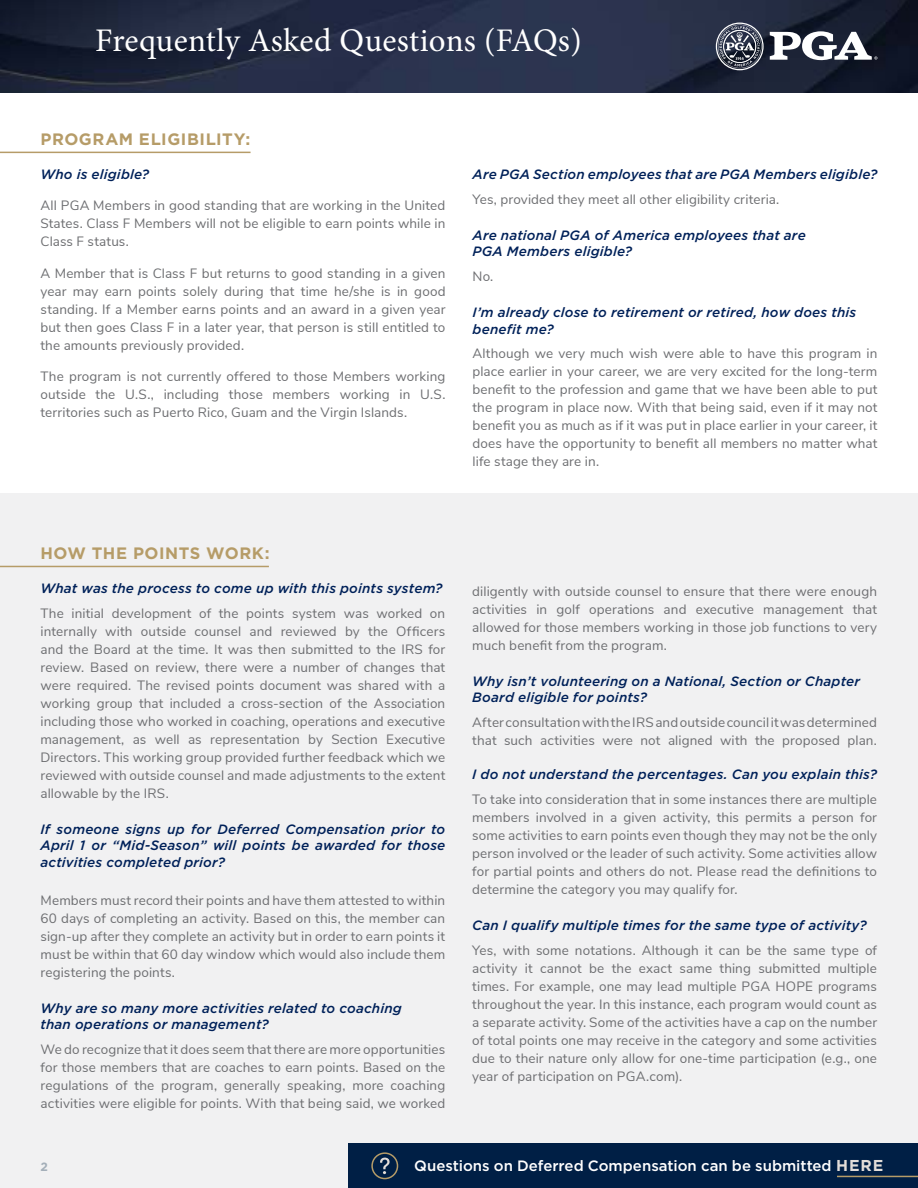
<style>
.page{position:relative;width:918px;height:1188px;background:#fff}
.page>*{position:absolute;margin:0;border:0;box-sizing:border-box;transform-origin:0 0}
.t1{font:33px "Minion Pro";letter-spacing:.005em;color:#fff}
.t2{font:700 16.5px "Gotham";letter-spacing:.035em;color:#b69c68}
.t3{font:500 15px "Gotham";color:#fff}
.t4{font:13.5px/18px "Nunito Sans";letter-spacing:.01em;color:#6d6e71;text-align:justify}
.t5{font:italic 500 13.5px/16.2px "Gotham";letter-spacing:.01em;color:#002159}
.t6{font:700 12px "Gotham";color:#a4afb9}
.s1{font-weight:700;font-size:15.75px;color:#e2ddd9}
</style>
<div class="page">
<img style="left:0;top:0;width:918px;height:93px">
<div style="left:0;top:494px;width:918px;height:694px;background:#f1f1f2"></div>
<svg style="left:716px;top:23px;width:48px;height:47px;background:#5c6170"></svg>
<svg style="left:770px;top:31px;width:108px;height:29px"></svg>
<div style="left:349px;top:1144px;width:569px;height:44px;background:#001f45"></div>
<hr style="left:837px;top:1176px;width:81px;height:1px;background:#b69c68">
<svg style="left:380px;top:1158px;width:10px;height:16px"></svg>
<div style="left:371px;top:1152px;width:27px;height:27px;border:2px solid #b69c68;border-radius:50%"></div>
<hr style="left:0;top:152px;width:251px;height:1px;background:#b69c68">
<hr style="left:0;top:566px;width:269px;height:1px;background:#b69c68">
<h1 class="t1" style="left:95px;top:18px;width:488px">Frequently Asked Questions (FAQs)</h1>
<p class="t2" style="left:40px;top:128px;width:211px">PROGRAM ELIGIBILITY:</p>
<p class="t5" style="left:40px;top:166px;width:110px">Who is eligible?</p>
<p class="t4" style="left:40px;top:196px;width:406px">All PGA Members in good standing that are working in the United States. Class F Members will not be eligible to earn points while in Class F status.</p>
<p class="t4" style="left:40px;top:263px;width:407px">A Member that is Class F but returns to good standing in a given year may earn points solely during that time he/she is in good standing. If a Member earns points and an award in a given year but then goes Class F in a later year, that person is still entitled to the amounts previously provided.</p>
<p class="t4" style="left:40px;top:367px;width:407px">The program is not currently offered to those Members working outside the U.S., including those members working in U.S. territories such as Puerto Rico, Guam and the Virgin Islands.</p>
<p class="t5" style="left:472px;top:166px;width:407px">Are PGA Section employees that are PGA Members eligible?</p>
<p class="t4" style="left:472px;top:189px;width:308px">Yes, provided they meet all other eligibility criteria.</p>
<p class="t5" style="left:472px;top:227px;width:335px">Are national PGA of America employees that are<br>PGA Members eligible?</p>
<p class="t4" style="left:472px;top:266px;width:22px">No.</p>
<p class="t5" style="left:472px;top:304px;width:385px">I’m already close to retirement or retired, how does this benefit me?</p>
<p class="t4" style="left:472px;top:344px;width:407px">Although we very much wish were able to have this program in place earlier in your career, we are very excited for the long-term benefit to the profession and game that we have been able to put the program in place now. With that being said, even if it may not benefit you as much as if it was put in place earlier in your career, it does have the opportunity to benefit all members no matter what life stage they are in.</p>
<p class="t2" style="left:40px;top:543px;width:231px">HOW THE POINTS WORK:</p>
<p class="t5" style="left:40px;top:580px;width:404px">What was the process to come up with this points system?</p>
<p class="t4" style="left:40px;top:603px;width:406px">The initial development of the points system was worked on internally with outside counsel and reviewed by the Officers and the Board at the time. It was then submitted to the IRS for review. Based on review, there were a number of changes that were required. The revised points document was shared with a working group that included a cross-section of the Association including those who worked in coaching, operations and executive management, as well as representation by Section Executive Directors. This working group provided further feedback which we reviewed with outside counsel and made adjustments to the extent allowable by the IRS.</p>
<p class="t5" style="left:40px;top:821px;width:406px;text-align:justify">If someone signs up for Deferred Compensation prior to April 1 or “Mid-Season” will points be awarded for those activities completed prior?</p>
<p class="t4" style="left:40px;top:890px;width:406px">Members must record their points and have them attested to within 60 days of completing an activity. Based on this, the member can sign-up after they complete an activity but in order to earn points it must be within that 60 day window which would also include them registering the points.</p>
<p class="t5" style="left:40px;top:1000px;width:363px">Why are so many more activities related to coaching than operations or management?</p>
<p class="t4" style="left:40px;top:1040px;width:406px">We do recognize that it does seem that there are more opportunities for those members that are coaches to earn points. Based on the regulations of the program, generally speaking, more coaching activities were eligible for points. With that being said, we worked</p>
<p class="t4" style="left:472px;top:581px;width:406px">diligently with outside counsel to ensure that there were enough activities in golf operations and executive management that allowed for those members working in those job functions to very much benefit from the program.</p>
<p class="t5" style="left:472px;top:673px;width:389px">Why isn’t volunteering on a National, Section or Chapter<br>Board eligible for points?</p>
<p class="t4" style="left:472px;top:713px;width:406px">After consultation with the IRS and outside council it was determined that such activities were not aligned with the proposed plan.</p>
<p class="t5" style="left:472px;top:766px;width:406px">I do not understand the percentages. Can you explain this?</p>
<p class="t4" style="left:472px;top:790px;width:406px">To take into consideration that in some instances there are multiple members involved in a given activity, this permits a person for some activities to earn points even though they may not be the only person involved or the leader of such activity. Some activities allow for partial points and others do not. Please read the definitions to determine the category you may qualify for.</p>
<p class="t5" style="left:472px;top:917px;width:396px">Can I qualify multiple times for the same type of activity?</p>
<p class="t4" style="left:472px;top:941px;width:406px">Yes, with some notations. Although it can be the same type of activity it cannot be the exact same thing submitted multiple times. For example, one may lead multiple PGA HOPE programs throughout the year. In this instance, each program would count as a separate activity. Some of the activities have a cap on the number of total points one may receive in the category and some activities due to their nature only allow for one-time participation (e.g., one year of participation on PGA.com).</p>
<p class="t6" style="left:40px;top:1158px;width:9px">2</p>
<p class="t3" style="left:414px;top:1156px;width:471px">Questions on Deferred Compensation can be submitted <span class="s1">HERE</span></p>
</div>
